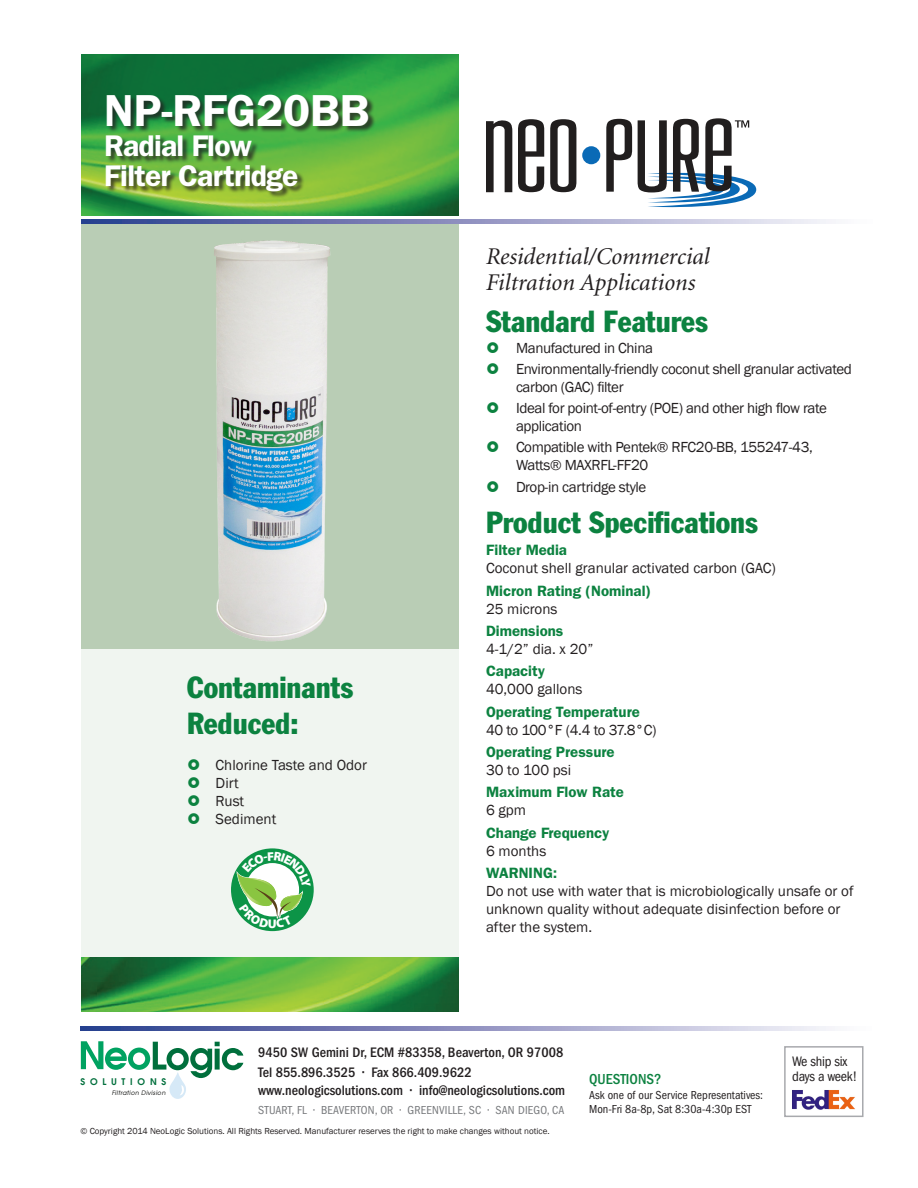
<style>
.page{position:relative;width:918px;height:1188px;background:#fff}
.page>*{position:absolute;margin:0;border:0;box-sizing:border-box;transform-origin:0 0}
.t1{font:600 45px "Franklin Gothic";color:#fff}
.t2{font:condensed 30px "Franklin Gothic";color:#0c8240}
.t3{font:600 30px "Franklin Gothic";letter-spacing:-.025em;color:#fff}
.t4{font:italic 24px "Minion";color:#231f20}
.t5{font:15px/18px "Franklin Gothic";letter-spacing:-.025em;color:#231f20}
.t6{font:15px/18px "Franklin Gothic";color:#231f20}
.t7{font:600 15px/18px "Franklin Gothic";color:#0c8240}
.t8{font:500 condensed 15px "Franklin Gothic";color:#0c8240}
.t9{font:500 condensed 14.25px "Franklin Gothic";color:#231f20}
.t10{font:condensed 14.25px/15px "Franklin Gothic";letter-spacing:-.02em;color:#231f20}
.t11{font:condensed 12px "Franklin Gothic";color:#231f20}
.t12{font:condensed 12px "Franklin Gothic";letter-spacing:.015em;color:#76787b}
.t13{font:600 9.15px "Avant Garde";letter-spacing:.52em;color:#006f3c}
.t14{font:9px "Franklin Gothic";color:#231f20}
.t15{font:italic 6.15px "Avant Garde";letter-spacing:.055em;color:#040503}
.s1{font-weight:600;color:#0c8240}
.s2{font-weight:400;color:#231f20}
</style>
<div class="page">
<img style="left:81px;top:54px;width:378px;height:162px">
<div style="left:81px;top:579px;width:378px;height:404px;background:#f0f5f0"></div>
<div style="left:81px;top:224px;width:378px;height:425px;background:#b9cdb5"></div>
<img style="left:214px;top:240px;width:117px;height:402px">
<svg style="left:486px;top:119px;width:90px;height:73px"></svg>
<div style="left:582px;top:146px;width:18px;height:18px;background:#0a6ab6;border-radius:50%"></div>
<svg style="left:606px;top:119px;width:26px;height:73px"></svg>
<svg style="left:638px;top:118px;width:118px;height:89px"></svg>
<svg style="left:81px;top:219px;width:751px;height:5px"></svg>
<div style="left:107px;top:95px;width:269px;height:103px;background:#231f20;opacity:.75"></div>
<svg style="left:231px;top:848px;width:83px;height:83px"></svg>
<img style="left:81px;top:957px;width:378px;height:54px">
<svg style="left:81px;top:1041px;width:162px;height:58px"></svg>
<svg style="left:80px;top:1026px;width:752px;height:4px"></svg>
<div style="left:784px;top:1046px;width:80px;height:71px;border:2px solid #a8a9ad"></div>
<img style="left:792px;top:1090px;width:63px;height:20px">
<svg style="left:237px;top:852px;width:74px;height:77px"></svg>
<p class="t1" style="left:104px;top:84px;width:267px">NP-RFG20BB</p>
<p class="t3" style="left:104px;top:128px;width:149px">Radial Flow</p>
<p class="t3" style="left:104px;top:158px;width:196px">Filter Cartridge</p>
<p class="t2" style="left:187px;top:669px;width:168px">Contaminants</p>
<p class="t2" style="left:187px;top:705px;width:113px">Reduced:</p>
<p class="t6" style="left:216px;top:757px;width:153px">Chlorine Taste and Odor<br>Dirt</p>
<p class="t5" style="left:216px;top:793px;width:30px">Rust</p>
<p class="t6" style="left:216px;top:811px;width:62px">Sediment</p>
<p class="t4" style="left:486px;top:244px;width:225px">Residential/Commercial</p>
<p class="t4" style="left:486px;top:271px;width:211px">Filtration Applications</p>
<p class="t2" style="left:486px;top:303px;width:223px">Standard Features</p>
<p class="t5" style="left:516px;top:339px;width:139px">Manufactured in China</p>
<p class="t5" style="left:516px;top:360px;width:337px">Environmentally-friendly coconut shell granular activated carbon (GAC) filter</p>
<p class="t5" style="left:516px;top:400px;width:312px">Ideal for point-of-entry (POE) and other high flow rate application</p>
<p class="t5" style="left:516px;top:439px;width:298px">Compatible with Pentek® RFC20-BB, 155247-43,<br>Watts® MAXRFL-FF20</p>
<p class="t5" style="left:516px;top:478px;width:132px">Drop-in cartridge style</p>
<p class="t2" style="left:486px;top:504px;width:273px">Product Specifications</p>
<p class="t6" style="left:486px;top:542px;width:291px"><span class="s1">Filter Media<br></span>Coconut shell granular activated carbon (GAC)</p>
<p class="t7" style="left:486px;top:582px;width:167px">Micron Rating (Nominal)<br><span class="s2">25 microns</span></p>
<p class="t5" style="left:486px;top:622px;width:109px"><span class="s1">Dimensions<br></span>4-1/2” dia. x 20”</p>
<p class="t6" style="left:486px;top:663px;width:98px"><span class="s1">Capacity<br></span>40,000 gallons</p>
<p class="t5" style="left:486px;top:703px;width:172px"><span class="s1">Operating Temperature<br></span>40 to 100°F (4.4 to 37.8°C)</p>
<p class="t7" style="left:486px;top:743px;width:130px">Operating Pressure<br><span class="s2">30 to 100 psi</span></p>
<p class="t7" style="left:486px;top:783px;width:139px">Maximum Flow Rate<br><span class="s2">6 gpm</span></p>
<p class="t7" style="left:486px;top:824px;width:125px">Change Frequency<br><span class="s2">6 months</span></p>
<p class="t6" style="left:486px;top:864px;width:369px"><span class="s1">WARNING:<br></span>Do not use with water that is microbiologically unsafe or of unknown quality without adequate disinfection before or after the system.</p>
<p class="t9" style="left:258px;top:1045px;width:307px">9450 SW Gemini Dr, ECM #83358, Beaverton, OR 97008</p>
<p class="t9" style="left:258px;top:1064px;width:215px">Tel 855.896.3525 • Fax 866.409.9622</p>
<p class="t9" style="left:258px;top:1082px;width:308px">www.neologicsolutions.com • info@neologicsolutions.com</p>
<p class="t12" style="left:258px;top:1103px;width:308px">STUART, FL • BEAVERTON, OR • GREENVILLE, SC • SAN DIEGO, CA</p>
<p class="t14" style="left:80px;top:1125px;width:471px">© Copyright 2014 NeoLogic Solutions. All Rights Reserved. Manufacturer reserves the right to make changes without notice.</p>
<p class="t13" style="left:80px;top:1076px;width:87px">SOLUTIONS</p>
<p class="t15" style="left:112px;top:1089px;width:55px">Filtration Division</p>
<p class="t8" style="left:589px;top:1071px;width:74px">QUESTIONS?</p>
<p class="t11" style="left:589px;top:1088px;width:175px">Ask one of our Service Representatives:</p>
<p class="t11" style="left:589px;top:1102px;width:164px">Mon-Fri 8a-8p, Sat 8:30a-4:30p EST</p>
<p class="t10" style="left:792px;top:1054px;width:67px">We ship six days a week!</p>
</div>
